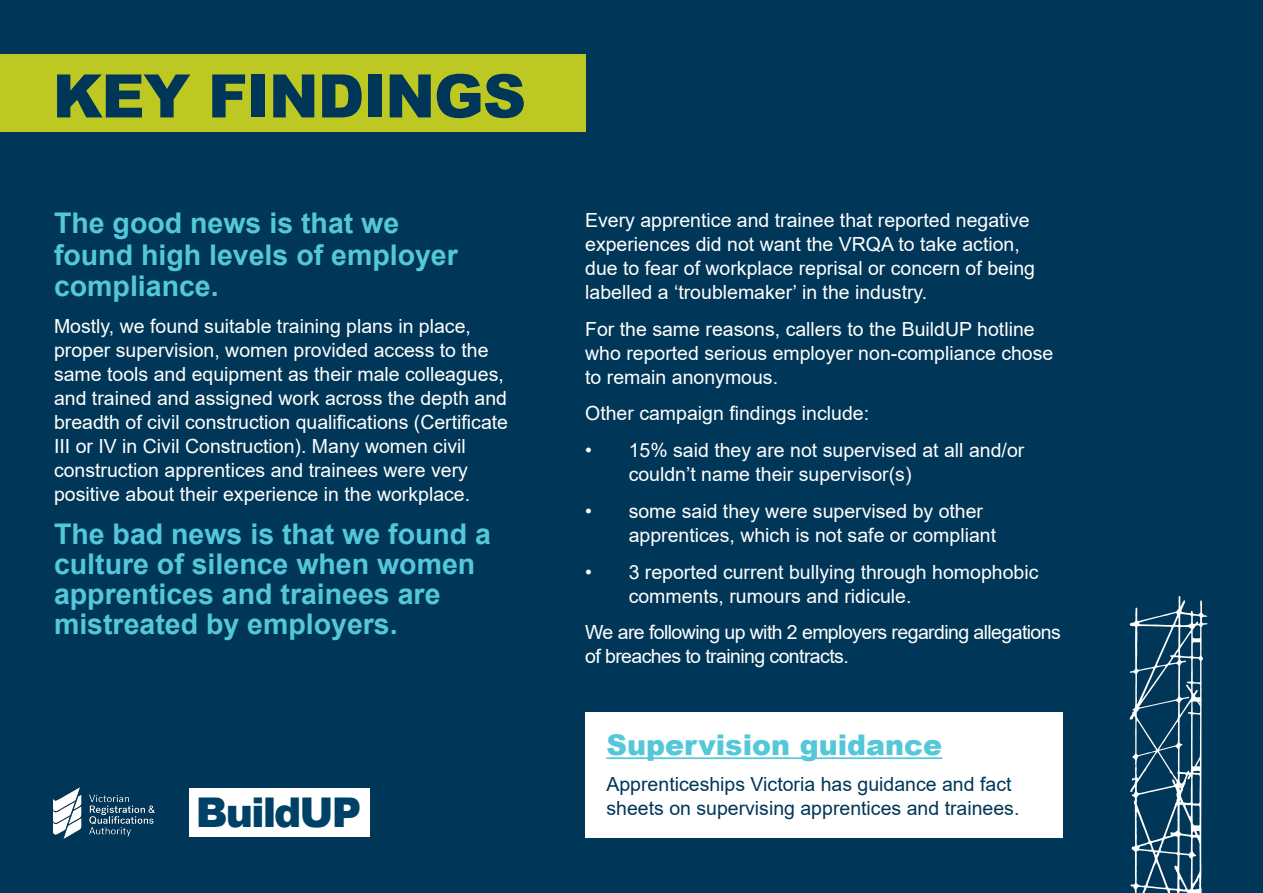
<style>
.page{position:relative;width:1263px;height:893px;background:#003758}
.page>*{position:absolute;margin:0;border:0;box-sizing:border-box;transform-origin:0 0}
.t1{font:900 60px "Arial";letter-spacing:-.02em;color:#003758}
.t2{font:900 40.95px "Arial";letter-spacing:-.05em;color:#004167}
.Paragraph_Style_1{font:700 28.5px/30px "Arial";color:#54c7d9}
.Paragraph_Style_1-2{font:900 28.5px "Arial";color:#54c7d9}
.Paragraph_Style_1-3{font:19.5px/24px "Arial";color:#fff}
.Paragraph_Style_1-4{font:19.5px/24px "Arial";color:#003758}
.Paragraph_Style_1-5{font:19.5px/24px "Arial";letter-spacing:-.03em;color:#fff}
</style>
<div class="page">
<div style="left:189px;top:788px;width:181px;height:49px;background:#fff"></div>
<img style="left:53px;top:787px;width:101px;height:52px">
<svg style="left:1129px;top:596px;width:79px;height:297px"></svg>
<div style="left:0;top:54px;width:585px;height:78px;background:#bdc922"></div>
<div style="left:585px;top:713px;width:478px;height:125px;background:#fff"></div>
<hr style="left:606px;top:757px;width:336px;height:2px;background:#54c7d9">
<p class="t1" style="left:53px;top:52px;width:475px">KEY FINDINGS</p>
<p class="Paragraph_Style_1" style="left:54px;top:208px;width:405px;line-height:31.5px">The good news is that we found high levels of employer compliance.</p>
<p class="Paragraph_Style_1-3" style="left:54px;top:314px;width:456px">Mostly, we found suitable training plans in place, proper supervision, women provided access to the same tools and equipment as their male colleagues, and trained and assigned work across the depth and breadth of civil construction qualifications (Certificate III or IV in Civil Construction). Many women civil construction apprentices and trainees were very positive about their experience in the workplace.</p>
<p class="Paragraph_Style_1" style="left:54px;top:519px;width:439px">The bad news is that we found a culture of silence when women apprentices and trainees are mistreated by employers.</p>
<h2 class="t2" style="left:196px;top:783px;width:167px">BuildUP</h2>
<p class="Paragraph_Style_1-3" style="left:585px;top:208px;width:451px">Every apprentice and trainee that reported negative experiences did not want the VRQA to take action, due to fear of workplace reprisal or concern of being labelled a ‘troublemaker’ in the industry.</p>
<p class="Paragraph_Style_1-3" style="left:585px;top:317px;width:470px">For the same reasons, callers to the BuildUP hotline who reported serious employer non-compliance chose to remain anonymous.</p>
<p class="Paragraph_Style_1-3" style="left:585px;top:401px;width:285px">Other campaign findings include:</p>
<p class="Paragraph_Style_1-3" style="left:629px;top:438px;width:397px;text-indent:-44px">• 15% said they are not supervised at all and/or couldn’t name their supervisor(s)</p>
<p class="Paragraph_Style_1-3" style="left:629px;top:499px;width:369px;text-indent:-44px">• some said they were supervised by other apprentices, which is not safe or compliant</p>
<p class="Paragraph_Style_1-3" style="left:629px;top:560px;width:411px;text-indent:-44px">• 3 reported current bullying through homophobic comments, rumours and ridicule.</p>
<p class="Paragraph_Style_1-5" style="left:585px;top:620px;width:477px">We are following up with 2 employers regarding allegations of breaches to training contracts.</p>
<p class="Paragraph_Style_1-2" style="left:606px;top:724px;width:337px">Supervision guidance</p>
<p class="Paragraph_Style_1-4" style="left:606px;top:772px;width:414px">Apprenticeships Victoria has guidance and fact sheets on supervising apprentices and trainees.</p>
</div>
